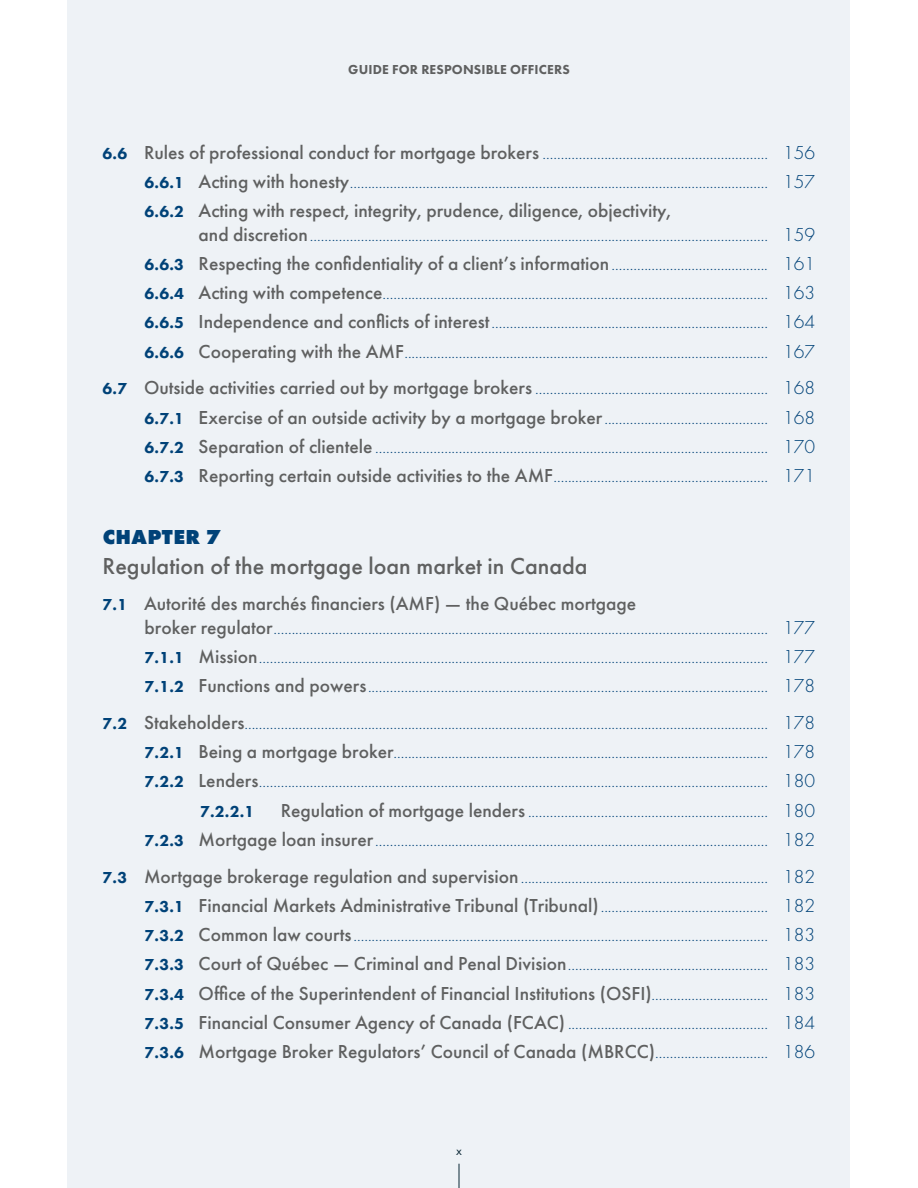
<style>
.page{position:relative;width:918px;height:1188px;background:#fff}
.page>*{position:absolute;margin:0;border:0;box-sizing:border-box;transform-origin:0 0}
.TDM_Niv2{font:500 24px "Futura PT";color:#5f6060}
.TDM_Niv1{font:800 21px "Futura PT";letter-spacing:.02em;color:#004278}
.TDM_Niv1_1_1{font:500 19.5px "Futura PT";color:#5f6060}
.TDM_Niv1_1{font:500 19.5px "Futura PT";color:#5f6060}
.TDM_Niv1_1_1-2{font:300 18px "Futura PT";color:#004278}
.TDM_Niv1_1-2{font:300 18px "Futura PT";color:#004278}
.TDM_Niv1_1_1_1{font:300 18px "Futura PT";color:#004278}
.TDM_Niv1_1_1_1-2{font:800 16.5px "Futura PT";color:#004278}
.t1{font:800 13.5px "Futura PT";letter-spacing:.01em;color:#5f6060}
.t2{font:12.75px "Futura PT";color:#0a2735}
.s1{font-weight:800;font-size:16.5px}
.s2{font-weight:500;font-size:19.5px;color:#5f6060}
.s3{font-size:19.5px}
.s4{font-weight:800;font-size:16.5px;color:#004278}
.s5{font-weight:300;font-size:18px;color:#004278}
.s6{font-weight:300;color:#004278}
</style>
<div class="page">
<div style="left:68px;top:0;width:782px;height:1188px;background:#eef2f6"></div>
<svg style="left:459px;top:1164px;width:1px;height:24px"></svg>
<p class="t1" style="left:348px;top:61px;width:223px">GUIDE FOR RESPONSIBLE OFFICERS</p>
<p class="TDM_Niv1_1-2" style="left:103px;top:143px;width:714px"><span class="s1">6.6</span> <span class="s2">Rules of professional conduct for mortgage brokers</span> .............................................................. <span class="s3">156</span></p>
<p class="TDM_Niv1_1_1-2" style="left:145px;top:172px;width:672px"><span class="s1">6.6.1</span> <span class="s2">Acting with honesty</span>................................................................................................................... <span class="s3">157</span></p>
<p class="TDM_Niv1_1_1" style="left:145px;top:199px;width:528px"><span class="s4">6.6.2</span> Acting with respect, integrity, prudence, diligence, objectivity,</p>
<p class="TDM_Niv1_1_1-2" style="left:199px;top:224px;width:618px"><span class="s2">and discretion</span>.............................................................................................................................. <span class="s3">159</span></p>
<p class="TDM_Niv1_1_1" style="left:145px;top:252px;width:672px"><span class="s4">6.6.3</span> Respecting the confidentiality of a client’s information<span class="s5">...........................................</span> <span class="s6">161</span></p>
<p class="TDM_Niv1_1_1-2" style="left:145px;top:283px;width:672px"><span class="s1">6.6.4</span> <span class="s2">Acting with competence</span>.......................................................................................................... <span class="s3">163</span></p>
<p class="TDM_Niv1_1_1-2" style="left:145px;top:312px;width:672px"><span class="s1">6.6.5</span> <span class="s2">Independence and conflicts of interest</span>............................................................................ <span class="s3">164</span></p>
<p class="TDM_Niv1_1_1-2" style="left:145px;top:341px;width:672px"><span class="s1">6.6.6</span> <span class="s2">Cooperating with the AMF</span>.................................................................................................... <span class="s3">167</span></p>
<p class="TDM_Niv1_1-2" style="left:103px;top:378px;width:714px"><span class="s1">6.7</span> <span class="s2">Outside activities carried out by mortgage brokers</span> ................................................................ <span class="s3">168</span></p>
<p class="TDM_Niv1_1_1-2" style="left:145px;top:407px;width:672px"><span class="s1">6.7.1</span> <span class="s2">Exercise of an outside activity by a mortgage broker</span>............................................. <span class="s3">168</span></p>
<p class="TDM_Niv1_1_1-2" style="left:145px;top:437px;width:672px"><span class="s1">6.7.2</span> <span class="s2">Separation of clientele</span> ............................................................................................................ <span class="s3">170</span></p>
<p class="TDM_Niv1_1_1-2" style="left:145px;top:466px;width:672px"><span class="s1">6.7.3</span> <span class="s2">Reporting certain outside activities to the AMF</span>........................................................... <span class="s3">171</span></p>
<p class="TDM_Niv1" style="left:103px;top:523px;width:120px">CHAPTER 7</p>
<p class="TDM_Niv2" style="left:103px;top:551px;width:487px">Regulation of the mortgage loan market in Canada</p>
<p class="TDM_Niv1_1" style="left:103px;top:592px;width:535px"><span class="s4">7.1</span> Autorité des marchés financiers (AMF) — the Québec mortgage</p>
<p class="TDM_Niv1_1-2" style="left:145px;top:617px;width:672px"><span class="s2">broker regulator</span>........................................................................................................................................ <span class="s3">177</span></p>
<p class="TDM_Niv1_1_1-2" style="left:145px;top:647px;width:672px"><span class="s1">7.1.1</span> <span class="s2">Mission</span>............................................................................................................................................ <span class="s3">177</span></p>
<p class="TDM_Niv1_1_1-2" style="left:145px;top:676px;width:672px"><span class="s1">7.1.2</span> <span class="s2">Functions and powers</span>.............................................................................................................. <span class="s3">178</span></p>
<p class="TDM_Niv1_1-2" style="left:103px;top:713px;width:714px"><span class="s1">7.2</span> <span class="s2">Stakeholders</span>................................................................................................................................................ <span class="s3">178</span></p>
<p class="TDM_Niv1_1_1-2" style="left:145px;top:742px;width:672px"><span class="s1">7.2.1</span> <span class="s2">Being a mortgage broker</span>....................................................................................................... <span class="s3">178</span></p>
<p class="TDM_Niv1_1_1-2" style="left:145px;top:771px;width:672px"><span class="s1">7.2.2</span> <span class="s2">Lenders</span>............................................................................................................................................ <span class="s3">180</span></p>
<p class="TDM_Niv1_1_1_1-2" style="left:200px;top:801px;width:56px">7.2.2.1</p>
<p class="TDM_Niv1_1_1_1" style="left:281px;top:800px;width:536px"><span class="s2">Regulation of mortgage lenders</span> .................................................................. <span class="s3">180</span></p>
<p class="TDM_Niv1_1_1-2" style="left:145px;top:830px;width:672px"><span class="s1">7.2.3</span> <span class="s2">Mortgage loan insurer</span>............................................................................................................ <span class="s3">182</span></p>
<p class="TDM_Niv1_1-2" style="left:103px;top:866px;width:714px"><span class="s1">7.3</span> <span class="s2">Mortgage brokerage regulation and supervision</span>.................................................................... <span class="s3">182</span></p>
<p class="TDM_Niv1_1_1" style="left:145px;top:894px;width:672px"><span class="s4">7.3.1</span> Financial Markets Administrative Tribunal (Tribunal)<span class="s5">..............................................</span> <span class="s6">182</span></p>
<p class="TDM_Niv1_1_1-2" style="left:145px;top:925px;width:672px"><span class="s1">7.3.2</span> <span class="s2">Common law courts</span>.................................................................................................................. <span class="s3">183</span></p>
<p class="TDM_Niv1_1_1-2" style="left:145px;top:954px;width:672px"><span class="s1">7.3.3</span> <span class="s2">Court of Québec — Criminal and Penal Division</span>....................................................... <span class="s3">183</span></p>
<p class="TDM_Niv1_1_1" style="left:145px;top:981px;width:672px"><span class="s4">7.3.4</span> Office of the Superintendent of Financial Institutions (OSFI)<span class="s5">................................</span> <span class="s6">183</span></p>
<p class="TDM_Niv1_1_1-2" style="left:145px;top:1013px;width:672px"><span class="s1">7.3.5</span> <span class="s2">Financial Consumer Agency of Canada (FCAC)</span> ....................................................... <span class="s3">184</span></p>
<p class="TDM_Niv1_1_1" style="left:145px;top:1040px;width:672px"><span class="s4">7.3.6</span> Mortgage Broker Regulators’ Council of Canada (MBRCC)<span class="s5">...............................</span> <span class="s6">186</span></p>
<p class="t2" style="left:456px;top:1143px;width:7px">x</p>
</div>
